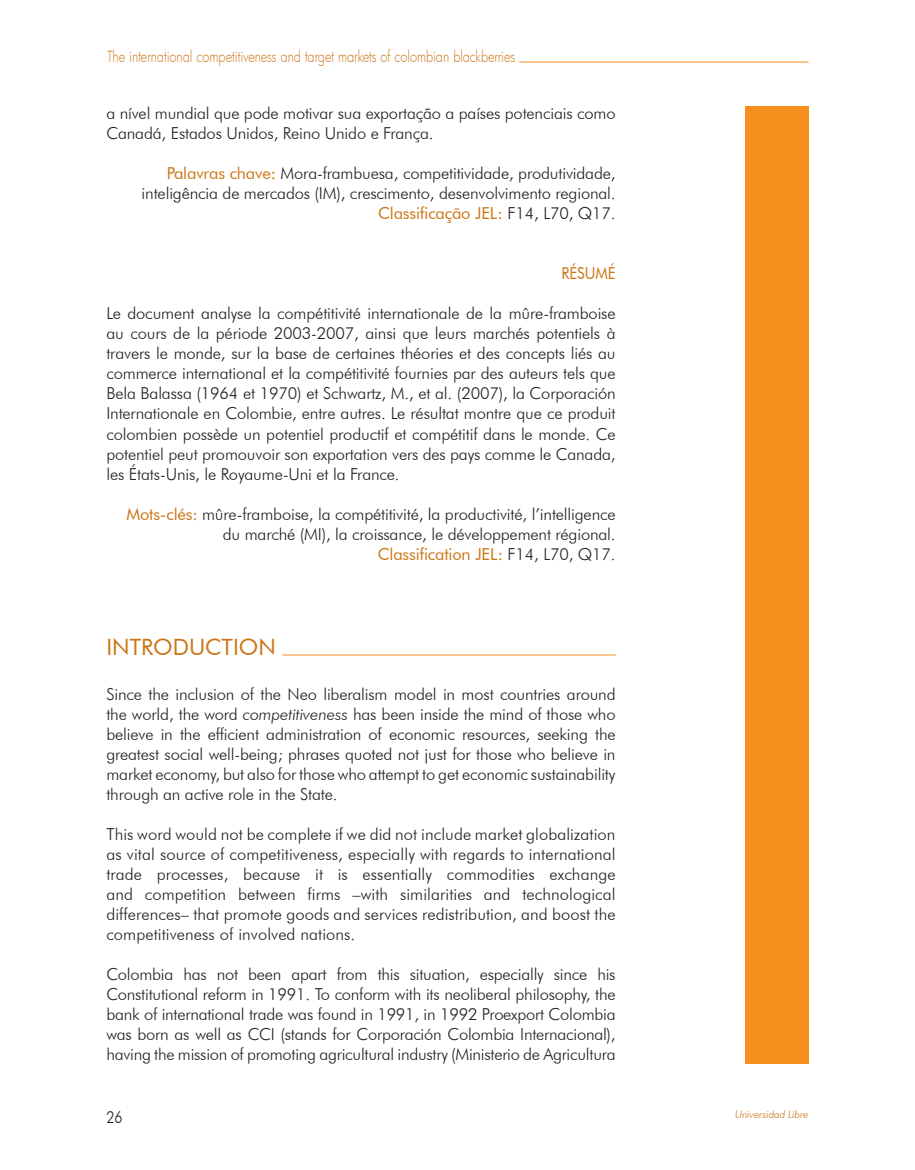
<style>
.page{position:relative;width:915px;height:1170px;background:#fff}
.page>*{position:absolute;margin:0;border:0;box-sizing:border-box;transform-origin:0 0}
.t1{font:22.5px "Futura BT";color:#cb7616}
.t2{font:300 16.5px/20.1px "Futura BT";letter-spacing:-.01em;color:#231f20;text-align:justify}
.t3{font:16.5px "Futura BT";color:#cb7616;scale:.9 1}
.t4{font:300 16.5px "Futura BT";letter-spacing:-.01em;color:#231f20;scale:.85 1}
.t5{font:300 15px "Futura";letter-spacing:-.005em;color:#cb7616;scale:.85 1}
.t6{font:italic 300 10.5px "Futura BT";letter-spacing:-.01em;color:#cb7616}
.s1{font-weight:400;color:#cb7616}
.s2{font-style:italic}
</style>
<div class="page">
<div style="left:744px;top:106px;width:64px;height:957px;background:#f68e1e"></div>
<hr style="left:519px;top:62px;width:289px;height:1px;background:#f68e1e">
<hr style="left:282px;top:654px;width:333px;height:1px;background:#f68e1e">
<p class="t5" style="left:107px;top:46px;width:481px">The international competitiveness and target markets of colombian blackberries</p>
<p class="t2" style="left:106px;top:103px;width:510px">a nível mundial que pode motivar sua exportação a países potenciais como canadá, estados unidos, reino unido e França.</p>
<p class="t2" style="left:142px;top:163px;width:475px;text-align:right"><span class="s1">palavras chave:</span> mora-frambuesa, competitividade, produtividade, inteligência de mercados (im), crescimento, desenvolvimento regional. <span class="s1">classificação Jel:</span> F14, L70, Q17.</p>
<p class="t3" style="left:561px;top:263px;width:62px">rÉsUmÉ</p>
<p class="t2" style="left:106px;top:303px;width:510px">Le document analyse la compétitivité internationale de la mûre-framboise au cours de la période 2003-2007, ainsi que leurs marchés potentiels à travers le monde, sur la base de certaines théories et des concepts liés au commerce international et la compétitivité fournies par des auteurs tels que bela balassa (1964 et 1970) et schwartz, m., et al. (2007), la corporación internationale en colombie, entre autres. Le résultat montre que ce produit colombien possède un potentiel productif et compétitif dans le monde. ce potentiel peut promouvoir son exportation vers des pays comme le canada, les états-unis, le royaume-uni et la France.</p>
<p class="t2" style="left:126px;top:503px;width:490px;text-align:right"><span class="s1">mots-clés:</span> mûre-framboise, la compétitivité, la productivité, l’intelligence du marché (mi), la croissance, le développement régional. <span class="s1">classification Jel:</span> F14, L70, Q17.</p>
<h1 class="t1" style="left:106px;top:633px;width:171px">inTrodUcTion</h1>
<p class="t2" style="left:106px;top:683px;width:510px">since the inclusion of the neo liberalism model in most countries around the world, the word <span class="s2">competitiveness</span> has been inside the mind of those who believe in the efficient administration of economic resources, seeking the greatest social well-being; phrases quoted not just for those who believe in market economy, but also for those who attempt to get economic sustainability through an active role in the state.</p>
<p class="t2" style="left:106px;top:823px;width:510px">this word would not be complete if we did not include market globalization as vital source of competitiveness, especially with regards to international trade processes, because it is essentially commodities exchange and competition between firms –with similarities and technological differences– that promote goods and services redistribution, and boost the competitiveness of involved nations.</p>
<p class="t2" style="left:106px;top:964px;width:510px">colombia has not been apart from this situation, especially since his constitutional reform in 1991. to conform with its neoliberal philosophy, the bank of international trade was found in 1991, in 1992 proexport colombia was born as well as cci (stands for corporación colombia internacional), having the mission of promoting agricultural industry (ministerio de agricultura</p>
<p class="t4" style="left:106px;top:1106px;width:20px">26</p>
<p class="t6" style="left:734px;top:1108px;width:75px">Universidad Libre</p>
</div>
